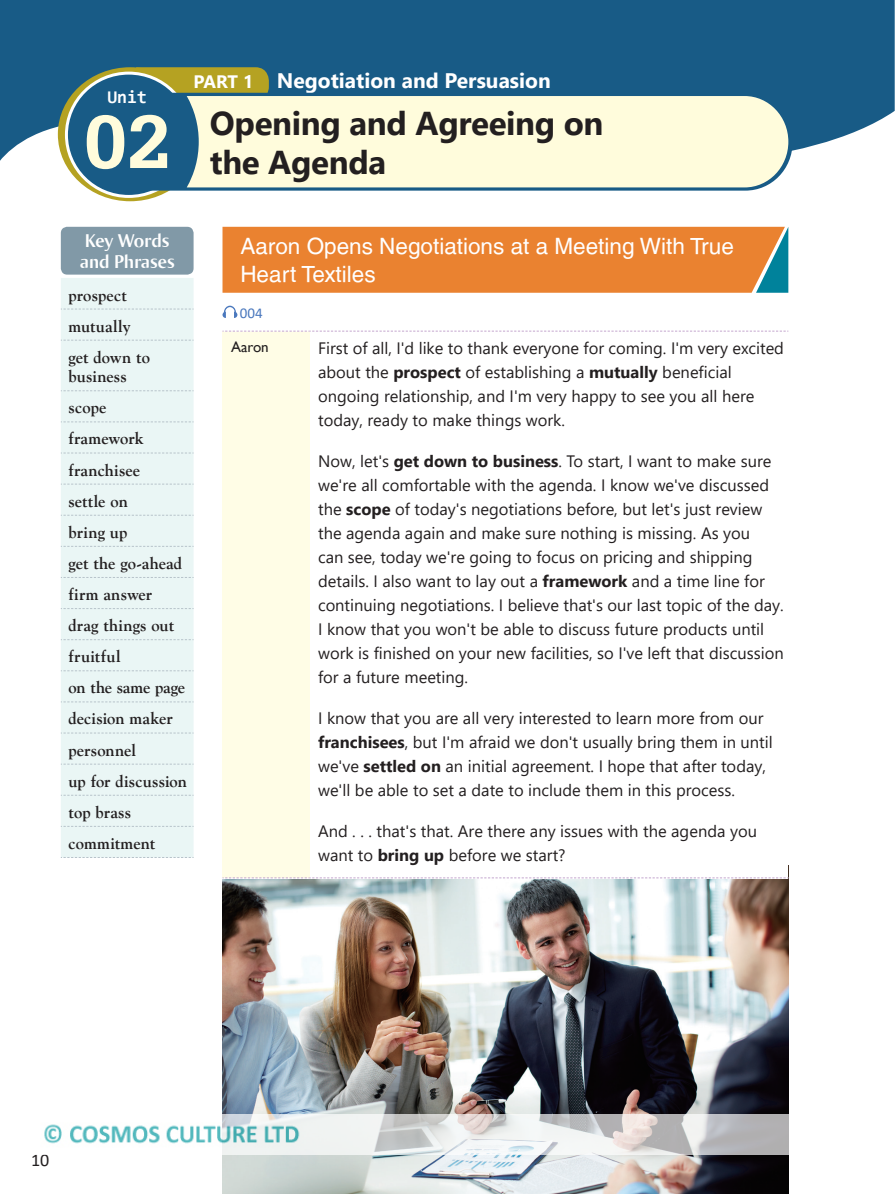
<style>
.page{position:relative;width:896px;height:1194px;background:#fff}
.page>*{position:absolute;margin:0;border:0;box-sizing:border-box;transform-origin:0 0}
.t1{font:700 79.5px "Serifa BT";color:#fffcdc}
.t2{font:700 33px/39px "Segoe UI";letter-spacing:-.01em;color:#231f20}
.t3{font:22.5px/28.5px "Helvetica LT";color:#fff}
.t4{font:700 21px "Segoe UI";color:#fff}
.t5{font:700 19.5px/21px "Ogirema";letter-spacing:-.01em;color:#fff}
.t6{font:700 18px "Segoe UI";color:#fff}
.t7{font:700 18px "Consolas";color:#fff}
.t8{font:18px "Calibri";color:#231f20}
.t9{font:16.5px/24px "Segoe UI";color:#231f20}
.t10{font:700 16.5px/31px "Goudy";letter-spacing:.005em;color:#231f20}
.t11{font:15px "Gill Sans";color:#231f20}
.t12{font:15px "Calibri";color:#4a78bd}
.s1{font-weight:700}
</style>
<div class="page">
<img style="left:222px;top:878px;width:566px;height:315px">
<svg style="left:222px;top:305px;width:15px;height:13px"></svg>
<div style="left:61px;top:278px;width:132px;height:578px;background:#eaf6f5"></div>
<svg style="left:61px;top:308px;width:132px;height:1px"></svg>
<svg style="left:61px;top:340px;width:132px;height:1px"></svg>
<svg style="left:61px;top:390px;width:132px;height:1px"></svg>
<svg style="left:61px;top:421px;width:132px;height:1px"></svg>
<svg style="left:61px;top:452px;width:132px;height:1px"></svg>
<svg style="left:61px;top:483px;width:132px;height:1px"></svg>
<svg style="left:61px;top:514px;width:132px;height:1px"></svg>
<svg style="left:61px;top:546px;width:132px;height:1px"></svg>
<svg style="left:61px;top:577px;width:132px;height:1px"></svg>
<svg style="left:61px;top:608px;width:132px;height:1px"></svg>
<svg style="left:61px;top:639px;width:132px;height:1px"></svg>
<svg style="left:61px;top:670px;width:132px;height:1px"></svg>
<svg style="left:61px;top:701px;width:132px;height:1px"></svg>
<svg style="left:61px;top:732px;width:132px;height:1px"></svg>
<svg style="left:61px;top:763px;width:132px;height:1px"></svg>
<svg style="left:61px;top:794px;width:132px;height:1px"></svg>
<svg style="left:61px;top:825px;width:132px;height:1px"></svg>
<svg style="left:61px;top:856px;width:132px;height:1px"></svg>
<div style="left:61px;top:227px;width:132px;height:47px;background:#8199a7;border-radius:6px"></div>
<svg style="left:0;top:0;width:894px;height:228px;fill:#185b86"></svg>
<svg style="left:58px;top:67px;width:144px;height:134px"></svg>
<svg style="left:136px;top:67px;width:133px;height:26px;background:#b1a129"></svg>
<div style="left:66px;top:73px;width:125px;height:123px;background:#185b86;border-radius:50%"></div>
<div style="left:65px;top:72px;width:127px;height:126px;border:3px solid #fff;border-radius:50%"></div>
<svg style="left:152px;top:93px;width:640px;height:97px;fill:#185b86"></svg>
<div style="left:187px;top:96px;width:601px;height:91px;background:#fffcdc"></div>
<div style="left:222px;top:227px;width:566px;height:66px;background:#ea8230"></div>
<div style="left:222px;top:331px;width:87px;height:546px;background:#fffde6"></div>
<svg style="left:222px;top:331px;width:566px;height:1px"></svg>
<svg style="left:222px;top:877px;width:566px;height:1px"></svg>
<img style="left:44px;top:1113px;width:745px;height:40px">
<p class="t7" style="left:107px;top:86px;width:41px">Unit</p>
<h1 class="t1" style="left:84px;top:92px;width:88px">02</h1>
<p class="t4" style="left:277px;top:61px;width:275px">Negotiation and Persuasion</p>
<h2 class="t2" style="left:210px;top:101px;width:395px">Opening and Agreeing on the Agenda</h2>
<p class="t6" style="left:193px;top:64px;width:12px">PART</p>
<p class="t6" style="left:243px;top:64px;width:12px">1</p>
<p class="t5" style="left:80px;top:230px;width:96px">Key Words and Phrases</p>
<p class="t10" style="left:68px;top:279px;width:83px">prospect mutually get down to</p>
<p class="t10" style="left:68px;top:360px;width:120px">business<br>scope<br>framework franchisee<br>settle on<br>bring up<br>get the go-ahead firm answer<br>drag things out fruitful<br>on the same page decision maker personnel<br>up for discussion top brass commitment</p>
<h3 class="t3" style="left:240px;top:231px;width:495px">Aaron Opens Negotiations at a Meeting With True<br>Heart Textiles</h3>
<p class="t12" style="left:240px;top:302px;width:24px">004</p>
<p class="t11" style="left:231px;top:338px;width:39px">Aaron</p>
<p class="t9" style="left:318px;top:334px;width:467px">First of all, I'd like to thank everyone for coming. I'm very excited about the <span class="s1">prospect</span> of establishing a <span class="s1">mutually</span> beneficial ongoing relationship, and I'm very happy to see you all here today, ready to make things work.</p>
<p class="t9" style="left:318px;top:447px;width:467px">Now, let's <span class="s1">get down to business</span>. To start, I want to make sure we're all comfortable with the agenda. I know we've discussed the <span class="s1">scope</span> of today's negotiations before, but let's just review the agenda again and make sure nothing is missing. As you<br>can see, today we're going to focus on pricing and shipping details. I also want to lay out a <span class="s1">framework</span> and a time line for continuing negotiations. I believe that's our last topic of the day.<br>I know that you won't be able to discuss future products until work is finished on your new facilities, so I've left that discussion for a future meeting.</p>
<p class="t9" style="left:318px;top:704px;width:456px">I know that you are all very interested to learn more from our <span class="s1">franchisees</span>, but I'm afraid we don't usually bring them in until we've <span class="s1">settled on</span> an initial agreement. I hope that after today, we'll be able to set a date to include them in this process.</p>
<p class="t9" style="left:318px;top:817px;width:440px">And . . . that's that. Are there any issues with the agenda you want to <span class="s1">bring up</span> before we start?</p>
<p class="t8" style="left:31px;top:1147px;width:20px">10</p>
</div>
